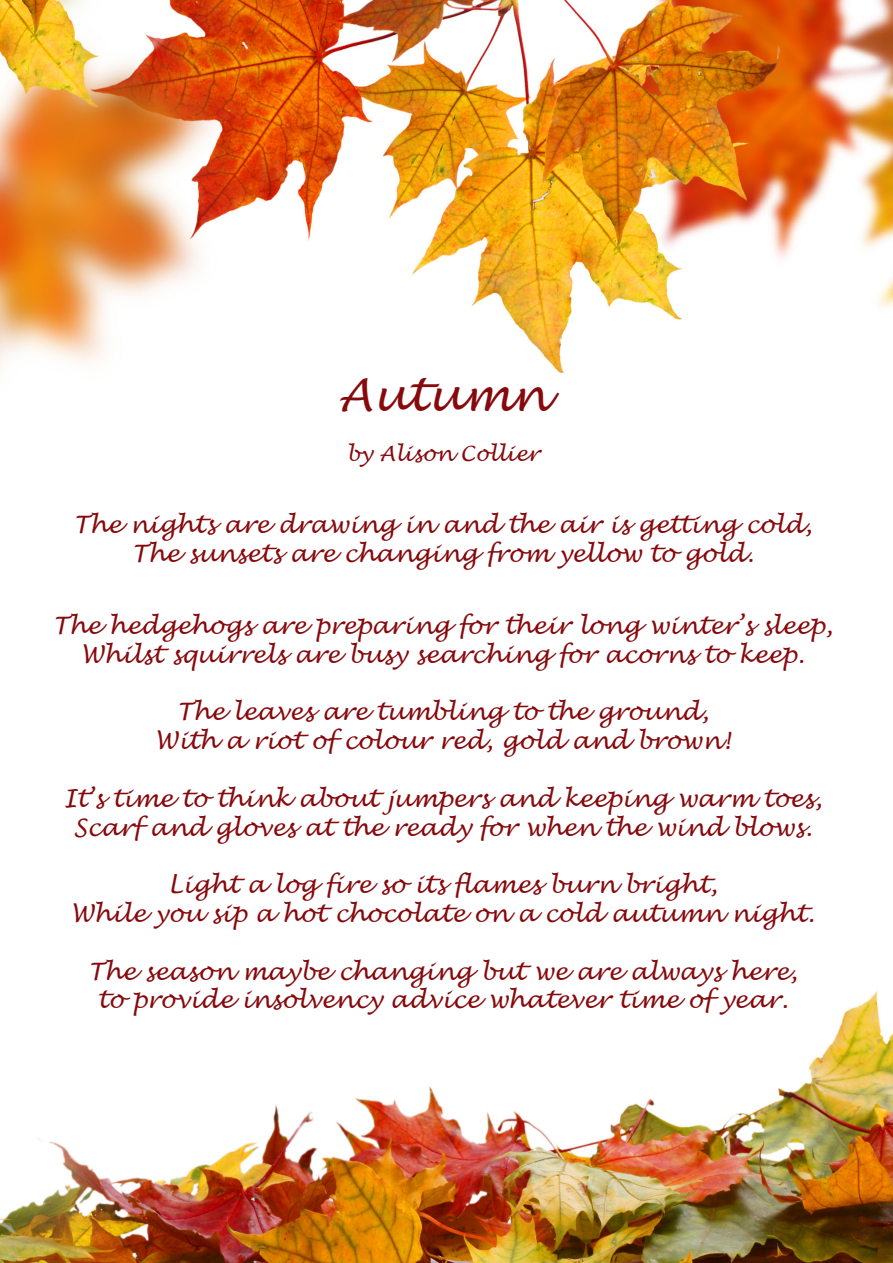
<style>
.page{position:relative;width:893px;height:1263px;background:#fff}
.page>*{position:absolute;margin:0;border:0;box-sizing:border-box;transform-origin:0 0}
.t1{font:italic 45px "Lucida Handwriting";color:#860a0d}
.t2{font:italic 24px "Lucida Handwriting";color:#860a0d}
.t3{font:italic 21px "Lucida Handwriting";color:#860a0d}
</style>
<div class="page">
<img style="left:0;top:0;width:893px;height:1263px">
<p class="t1" style="left:338px;top:368px;width:211px">Autumn</p>
<p class="t3" style="left:346px;top:441px;width:194px">by Alison Collier</p>
<p class="t2" style="left:73px;top:510px;width:740px">The nights are drawing in and the air is getting cold,</p>
<p class="t2" style="left:132px;top:539px;width:623px">The sunsets are changing from yellow to gold.</p>
<p class="t2" style="left:53px;top:611px;width:782px">The hedgehogs are preparing for their long winter’s sleep,</p>
<p class="t2" style="left:81px;top:640px;width:725px">Whilst squirrels are busy searching for acorns to keep.</p>
<p class="t2" style="left:177px;top:697px;width:533px">The leaves are tumbling to the ground,</p>
<p class="t2" style="left:155px;top:726px;width:576px">With a riot of colour red, gold and brown!</p>
<p class="t2" style="left:63px;top:784px;width:760px">It’s time to think about jumpers and keeping warm toes,</p>
<p class="t2" style="left:74px;top:812px;width:740px">Scarf and gloves at the ready for when the wind blows.</p>
<p class="t2" style="left:168px;top:870px;width:551px">Light a log fire so its flames burn bright,</p>
<p class="t2" style="left:71px;top:899px;width:745px">While you sip a hot chocolate on a cold autumn night.</p>
<p class="t2" style="left:88px;top:956px;width:711px">The season maybe changing but we are always here,</p>
<p class="t2" style="left:98px;top:985px;width:692px">to provide insolvency advice whatever time of year.</p>
</div>
